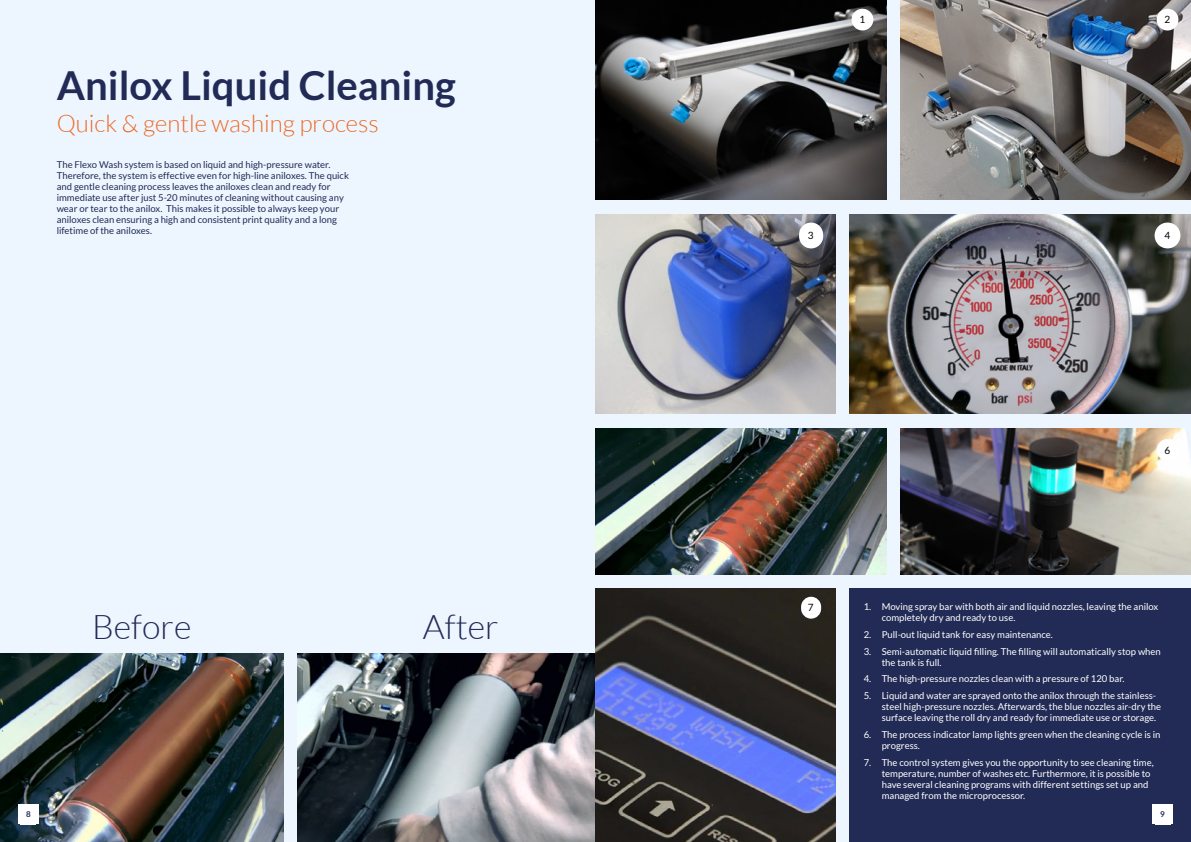
<style>
.page{position:relative;width:1191px;height:842px;background:#fff}
.page>*{position:absolute;margin:0;border:0;box-sizing:border-box;transform-origin:0 0}
.t1{font:700 40px "Lato";color:#212b55}
.t2{font:300 34px "Lato";color:#212b55}
.t3{font:300 24px "Lato";color:#ed6923}
.t4{font:10px "Lato";color:#000}
.t5{font:9.5px/11px "Lato";color:#fff}
.t6{font:9.5px/11px "Lato";color:#212b55}
.t7{font:700 8px "Lato";color:#212b55}
</style>
<div class="page">
<div style="left:0;top:0;width:595px;height:842px;background:#edf6ff"></div>
<img style="left:0;top:653px;width:283px;height:189px">
<img style="left:298px;top:653px;width:297px;height:189px">
<div style="left:18px;top:805px;width:21px;height:19px;background:#fff"></div>
<div style="left:595px;top:0;width:596px;height:842px;background:#edf6ff"></div>
<div style="left:849px;top:589px;width:342px;height:253px;background:#212b55"></div>
<img style="left:849px;top:214px;width:342px;height:200px">
<img style="left:900px;top:428px;width:291px;height:146px">
<img style="left:595px;top:214px;width:240px;height:200px">
<img style="left:595px;top:0;width:291px;height:200px">
<img style="left:900px;top:0;width:291px;height:200px">
<img style="left:595px;top:589px;width:240px;height:253px">
<div style="left:851px;top:9px;width:22px;height:21px;background:#fff;border-radius:11px"></div>
<div style="left:1156px;top:9px;width:22px;height:22px;background:#fff;border-radius:50%"></div>
<div style="left:1156px;top:439px;width:22px;height:22px;background:#fff;border-radius:50%"></div>
<div style="left:801px;top:597px;width:20px;height:22px;background:#fff;border-radius:10px"></div>
<div style="left:1154px;top:223px;width:26px;height:25px;background:#fff;border-radius:50%"></div>
<div style="left:799px;top:223px;width:24px;height:25px;background:#fff;border-radius:12px"></div>
<img style="left:595px;top:428px;width:291px;height:146px">
<div style="left:1152px;top:805px;width:21px;height:19px;background:#fff"></div>
<h1 class="t1" style="left:57px;top:63px;width:400px">Anilox Liquid Cleaning</h1>
<h3 class="t3" style="left:57px;top:110px;width:324px">Quick &amp; gentle washing process</h3>
<p class="t6" style="left:57px;top:159px;width:294px">The Flexo Wash system is based on liquid and high-pressure water.<br>Therefore, the system is effective even for high-line aniloxes. The quick and gentle cleaning process leaves the aniloxes clean and ready for immediate use after just 5-20 minutes of cleaning without causing any wear or tear to the anilox. This makes it possible to always keep your aniloxes clean ensuring a high and consistent print quality and a long lifetime of the aniloxes.</p>
<h2 class="t2" style="left:92px;top:608px;width:101px">Before</h2>
<h2 class="t2" style="left:423px;top:608px;width:77px">After</h2>
<p class="t4" style="left:859px;top:14px;width:7px">1</p>
<p class="t4" style="left:1164px;top:14px;width:7px">2</p>
<p class="t4" style="left:808px;top:230px;width:7px">3</p>
<p class="t4" style="left:1164px;top:230px;width:7px">4</p>
<p class="t4" style="left:1164px;top:445px;width:7px">6</p>
<p class="t4" style="left:808px;top:602px;width:7px">7</p>
<p class="t5" style="left:881px;top:601px;width:278px;text-indent:-18px">1. Moving spray bar with both air and liquid nozzles, leaving the anilox completely dry and ready to use.</p>
<p class="t5" style="left:863px;top:629px;width:191px">2. Pull-out liquid tank for easy maintenance.</p>
<p class="t5" style="left:881px;top:646px;width:281px;text-indent:-18px">3. Semi-automatic liquid filling. The filling will automatically stop when the tank is full.</p>
<p class="t5" style="left:863px;top:673px;width:262px">4. The high-pressure nozzles clean with a pressure of 120 bar.</p>
<p class="t5" style="left:881px;top:690px;width:281px;text-indent:-18px">5. Liquid and water are sprayed onto the anilox through the stainless&shy;steel high-pressure nozzles. Afterwards, the blue nozzles air-dry the surface leaving the roll dry and ready for immediate use or storage.</p>
<p class="t5" style="left:881px;top:729px;width:280px;text-indent:-18px">6. The process indicator lamp lights green when the cleaning cycle is in progress.</p>
<p class="t5" style="left:881px;top:756px;width:273px;text-indent:-18px">7. The control system gives you the opportunity to see cleaning time, temperature, number of washes etc. Furthermore, it is possible to have several cleaning programs with different settings set up and managed from the microprocessor.</p>
<p class="t7" style="left:24px;top:809px;width:11px">12</p>
<p class="t7" style="left:26px;top:810px;width:6px">8</p>
<p class="t7" style="left:1158px;top:809px;width:11px">1 39</p>
</div>
